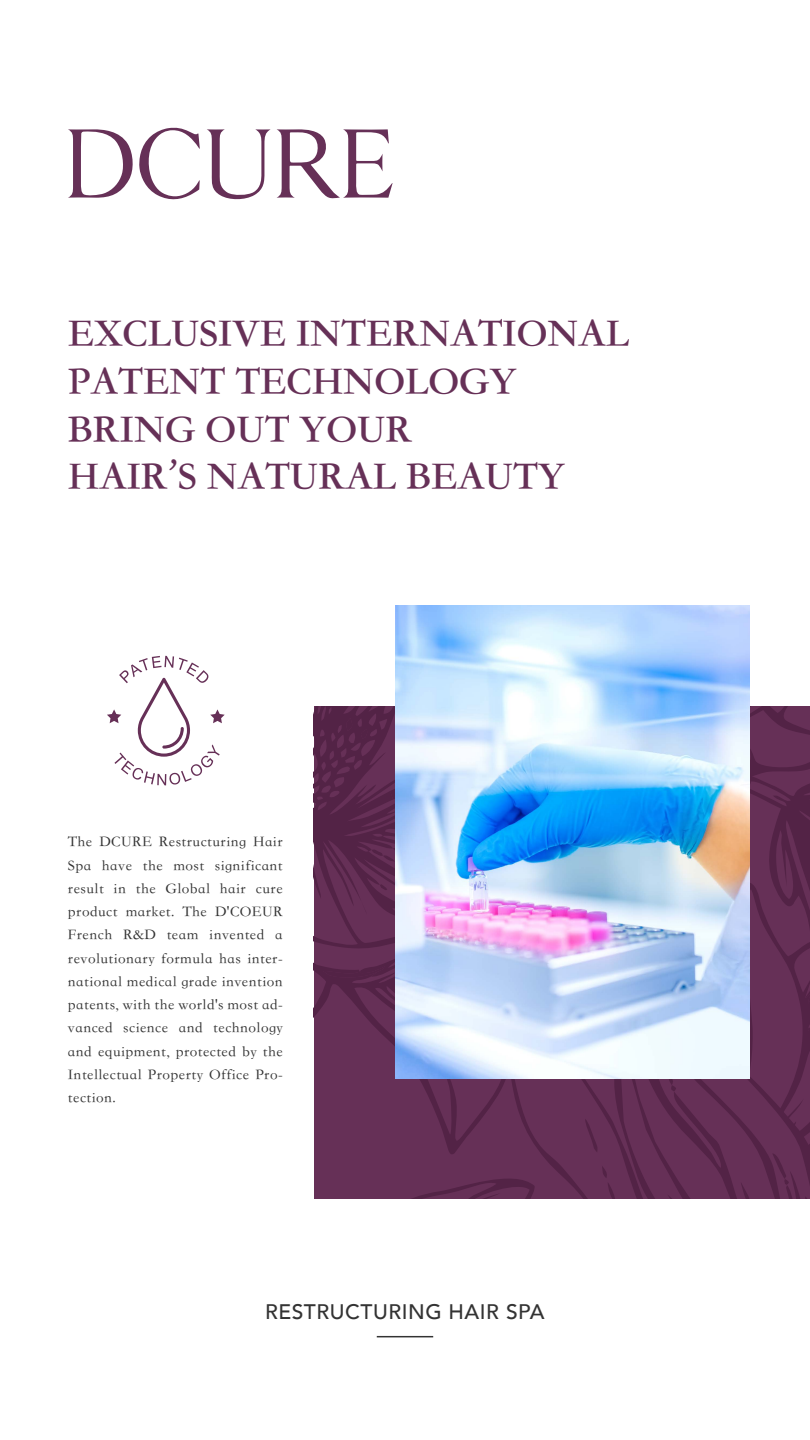
<style>
.page{position:relative;width:810px;height:1440px;background:#fff}
.page>*{position:absolute;margin:0;border:0;box-sizing:border-box;transform-origin:0 0}
.t1{font:39.75px/47.7px "ST Songti TC Bold";color:#663057}
.t2{font:500 21px "Avenir";letter-spacing:.025em;color:#333}
.t3{font:15px/23.2px "ST Songti TC Regular";letter-spacing:.025em;color:#333;text-align:justify}
</style>
<div class="page">
<svg style="left:314px;top:706px;width:496px;height:245px;background:#5c294e"></svg>
<svg style="left:749px;top:731px;width:61px;height:151px;background:#612e52"></svg>
<svg style="left:390px;top:785px;width:5px;height:14px"></svg>
<svg style="left:749px;top:775px;width:4px;height:9px"></svg>
<svg style="left:345px;top:718px;width:23px;height:21px"></svg>
<svg style="left:380px;top:883px;width:11px;height:8px"></svg>
<svg style="left:372px;top:846px;width:23px;height:27px"></svg>
<svg style="left:749px;top:882px;width:61px;height:69px;background:#632f56"></svg>
<svg style="left:314px;top:951px;width:496px;height:248px;background:#632e54"></svg>
<hr style="left:377px;top:1336px;width:56px;height:1px;background:#333">
<img style="left:395px;top:605px;width:354px;height:474px">
<svg style="left:107px;top:656px;width:118px;height:129px"></svg>
<svg style="left:68px;top:127px;width:132px;height:73px"></svg>
<svg style="left:207px;top:129px;width:64px;height:71px"></svg>
<svg style="left:277px;top:129px;width:116px;height:70px"></svg>
<h1 class="t1" style="left:68px;top:312px;width:563px">EXCLUSIVE INTERNATIONAL<br>PATENT TECHNOLOGY<br>BRING OUT YOUR<br>HAIR’S NATURAL BEAUTY</h1>
<p class="t3" style="left:68px;top:831px;width:216px">The DCURE Restructuring Hair Spa have the most significant result in the Global hair cure product market. The D'COEUR French R&amp;D team invented a revolutionary formula has inter&shy;national medical grade invention patents, with the world's most ad&shy;vanced science and technology and equipment, protected by the Intellectual Property Office Pro&shy;tection.</p>
<h2 class="t2" style="left:265px;top:1294px;width:281px">RESTRUCTURING HAIR SPA</h2>
</div>
